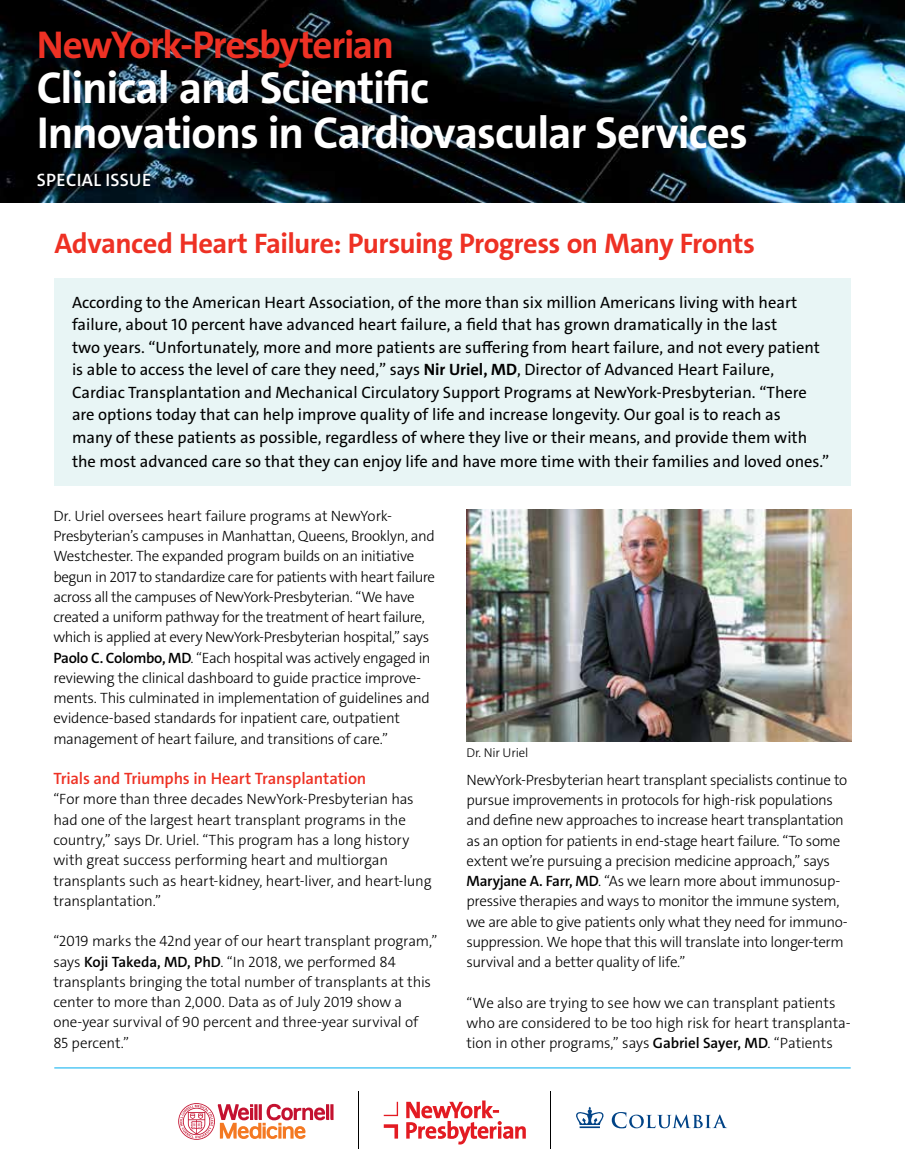
<style>
.page{position:relative;width:905px;height:1175px;background:#fff}
.page>*{position:absolute;margin:0;border:0;box-sizing:border-box;transform-origin:0 0}
.t1{font:700 45px/45px "The Sans C4 s";letter-spacing:-.025em;color:#fff}
.t2{font:700 39px "The Sans C4 s";letter-spacing:-.035em;color:#ee3124}
.t3{font:700 28.5px "The Sans C4 s";letter-spacing:-.02em;color:#ee3124}
.t4{font:600 18px "The Sans C4 s";letter-spacing:.02em;color:#fff}
.t5{font:16.5px/22.5px "The Sans C4 s";color:#000}
.t6{font:600 16.5px "The Sans C4 s";letter-spacing:-.015em;color:#ee3124}
.t7{font:300 15px/20.2px "The Sans C4 s";letter-spacing:-.02em;color:#000}
.t8{font:300 12.75px "The Sans C4 s";letter-spacing:-.01em;color:#000}
.s1{font-weight:700}
.s2{font-weight:600}
</style>
<div class="page">
<img style="left:0;top:0;width:904px;height:202px">
<svg style="left:611px;top:1112px;width:116px;height:16px"></svg>
<svg style="left:576px;top:1106px;width:28px;height:22px"></svg>
<svg style="left:384px;top:1100px;width:142px;height:44px"></svg>
<hr style="left:358px;top:1091px;width:1px;height:57px;background:#000">
<hr style="left:550px;top:1091px;width:1px;height:57px;background:#000">
<svg style="left:178px;top:1103px;width:155px;height:36px"></svg>
<hr style="left:54px;top:1067px;width:796px;height:1px;background:#00aeef">
<div style="left:54px;top:278px;width:796px;height:207px;background:#e8f5f5"></div>
<img style="left:466px;top:510px;width:385px;height:231px">
<h2 class="t2" style="left:37px;top:20px;width:359px">NewYork-Presbyterian</h2>
<h1 class="t1" style="left:37px;top:65px;width:712px">Clinical and Scientific<br>Innovations in Cardiovascular Services</h1>
<p class="t4" style="left:37px;top:169px;width:116px">SPECIAL ISSUE</p>
<h3 class="t3" style="left:55px;top:225px;width:701px">Advanced Heart Failure: Pursuing Progress on Many Fronts</h3>
<p class="t5" style="left:72px;top:291px;width:749px">According to the American Heart Association, of the more than six million Americans living with heart failure, about 10 percent have advanced heart failure, a field that has grown dramatically in the last<br>two years. “Unfortunately, more and more patients are suffering from heart failure, and not every patient is able to access the level of care they need,” says <span class="s1">Nir Uriel, MD</span>, Director of Advanced Heart Failure, Cardiac Transplantation and Mechanical Circulatory Support Programs at NewYork-Presbyterian. “There are options today that can help improve quality of life and increase longevity. Our goal is to reach as many of these patients as possible, regardless of where they live or their means, and provide them with</p>
<p class="t5" style="left:72px;top:450px;width:758px">the most advanced care so that they can enjoy life and have more time with their families and loved ones.”</p>
<p class="t7" style="left:53px;top:506px;width:383px">Dr. Uriel oversees heart failure programs at NewYork-Presbyterian’s campuses in Manhattan, Queens, Brooklyn, and Westchester. The expanded program builds on an initiative begun in 2017 to standardize care for patients with heart failure across all the campuses of NewYork-Presbyterian. “We have created a uniform pathway for the treatment of heart failure, which is applied at every NewYork-Presbyterian hospital,” says <span class="s2">Paolo C. Colombo, MD</span>. “Each hospital was actively engaged in reviewing the clinical dashboard to guide practice improve&shy;ments. This culminated in implementation of guidelines and evidence-based standards for inpatient care, outpatient management of heart failure, and transitions of care.”</p>
<p class="t6" style="left:53px;top:768px;width:314px">Trials and Triumphs in Heart Transplantation</p>
<p class="t7" style="left:53px;top:789px;width:380px">“For more than three decades NewYork-Presbyterian has had one of the largest heart transplant programs in the country,” says Dr. Uriel. “This program has a long history with great success performing heart and multiorgan transplants such as heart-kidney, heart-liver, and heart-lung transplantation.”</p>
<p class="t7" style="left:53px;top:931px;width:386px">“2019 marks the 42nd year of our heart transplant program,” says <span class="s2">Koji Takeda, MD, PhD</span>. “In 2018, we performed 84 transplants bringing the total number of transplants at this center to more than 2,000. Data as of July 2019 show a one-year survival of 90 percent and three-year survival of<br>85 percent.”</p>
<p class="t8" style="left:466px;top:745px;width:63px">Dr. Nir Uriel</p>
<p class="t7" style="left:466px;top:769px;width:382px">NewYork-Presbyterian heart transplant specialists continue to pursue improvements in protocols for high-risk populations and define new approaches to increase heart transplantation as an option for patients in end-stage heart failure. “To some extent we’re pursuing a precision medicine approach,” says <span class="s2">Maryjane A. Farr, MD</span>. “As we learn more about immunosup&shy;pressive therapies and ways to monitor the immune system, we are able to give patients only what they need for immuno&shy;suppression. We hope that this will translate into longer-term survival and a better quality of life.”</p>
<p class="t7" style="left:466px;top:992px;width:386px">“We also are trying to see how we can transplant patients who are considered to be too high risk for heart transplanta&shy;tion in other programs,” says <span class="s2">Gabriel Sayer, MD</span>. “Patients</p>
</div>
